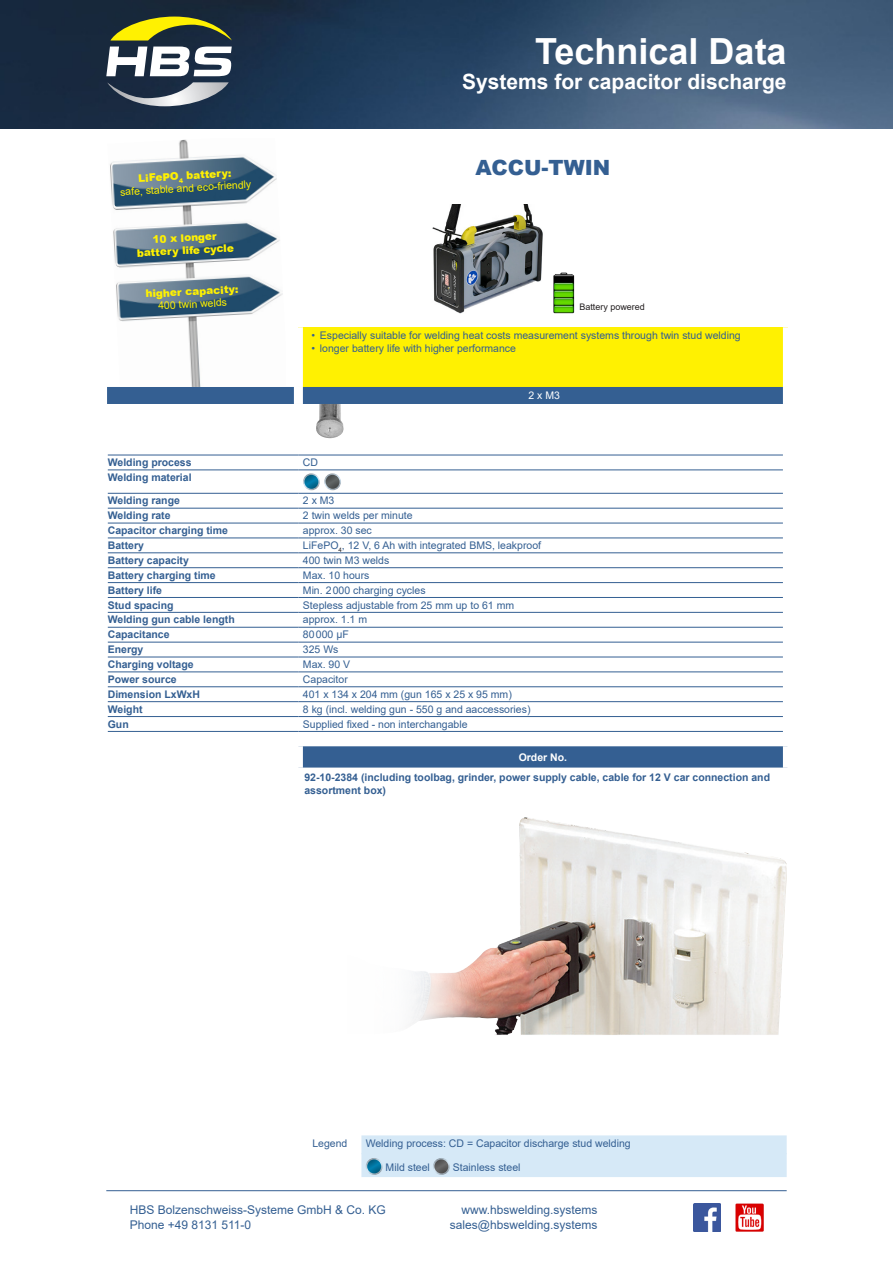
<style>
.page{position:relative;width:893px;height:1263px;background:#fff}
.page>*{position:absolute;margin:0;border:0;box-sizing:border-box;transform-origin:0 0}
.t1{font:700 36px "Arial";color:#fff}
.t2{font:700 21px "Arial";color:#fff}
.t3{font:900 21px "Arial";color:#345f92}
.t4{font:12px/14.4px "Arial";color:#345f92}
.t5{font:10.5px "Arial";color:#345f92}
.t6{font:700 10.5px/12.6px "Arial";color:#345f92}
.t7{font:10.5px/12.6px "Arial";color:#fff101;text-align:center}
.t8{font:900 10.5px/12.6px "Arial";color:#fff101;text-align:center}
.t9{font:700 10.5px "Arial";color:#fff}
.t10{font:10.5px "Arial";color:#fff}
.t11{font:9px "Arial";color:#231f20}
.s1{font-weight:900}
</style>
<div class="page">
<div style="left:361px;top:1135px;width:426px;height:42px;background:#d6e9f7"></div>
<hr style="left:361px;top:1153px;width:426px;height:1px;background:#d6e9f7">
<div style="left:363px;top:1156px;width:20px;height:19px;background:#231f20;opacity:.5"></div>
<div style="left:430px;top:1156px;width:20px;height:19px;background:#231f20;opacity:.5"></div>
<img style="left:693px;top:1203px;width:28px;height:28px">
<img style="left:736px;top:1203px;width:27px;height:28px">
<div style="left:298px;top:327px;width:489px;height:60px;background:#fff101"></div>
<svg style="left:107px;top:387px;width:676px;height:380px"></svg>
<hr style="left:106px;top:404px;width:2px;height:51px;background:#fff">
<svg style="left:107px;top:455px;width:1px;height:15px"></svg>
<hr style="left:106px;top:470px;width:2px;height:23px;background:#fff">
<svg style="left:107px;top:493px;width:1px;height:253px"></svg>
<div style="left:294px;top:327px;width:9px;height:60px;background:#fff"></div>
<div style="left:783px;top:327px;width:9px;height:60px;background:#fff"></div>
<div style="left:294px;top:404px;width:9px;height:51px;background:#fff"></div>
<div style="left:294px;top:455px;width:9px;height:15px;background:#fff"></div>
<div style="left:294px;top:470px;width:9px;height:23px;background:#fff"></div>
<div style="left:294px;top:493px;width:9px;height:15px;background:#fff"></div>
<div style="left:294px;top:508px;width:9px;height:15px;background:#fff"></div>
<div style="left:294px;top:523px;width:9px;height:15px;background:#fff"></div>
<div style="left:294px;top:538px;width:9px;height:15px;background:#fff"></div>
<div style="left:294px;top:553px;width:9px;height:14px;background:#fff"></div>
<div style="left:294px;top:568px;width:9px;height:14px;background:#fff"></div>
<div style="left:294px;top:583px;width:9px;height:14px;background:#fff"></div>
<div style="left:294px;top:598px;width:9px;height:14px;background:#fff"></div>
<div style="left:294px;top:612px;width:9px;height:15px;background:#fff"></div>
<div style="left:294px;top:627px;width:9px;height:15px;background:#fff"></div>
<div style="left:294px;top:642px;width:9px;height:15px;background:#fff"></div>
<div style="left:294px;top:657px;width:9px;height:15px;background:#fff"></div>
<div style="left:294px;top:672px;width:9px;height:15px;background:#fff"></div>
<div style="left:294px;top:687px;width:9px;height:14px;background:#fff"></div>
<div style="left:294px;top:702px;width:9px;height:14px;background:#fff"></div>
<div style="left:294px;top:717px;width:9px;height:14px;background:#fff"></div>
<div style="left:294px;top:732px;width:9px;height:14px;background:#fff"></div>
<div style="left:294px;top:746px;width:9px;height:21px;background:#fff"></div>
<div style="left:294px;top:387px;width:9px;height:17px;background:#fff"></div>
<hr style="left:108px;top:455px;width:190px;height:1px;background:#345f92">
<hr style="left:108px;top:470px;width:190px;height:1px;background:#345f92">
<hr style="left:108px;top:493px;width:190px;height:1px;background:#345f92">
<hr style="left:298px;top:455px;width:485px;height:1px;background:#345f92">
<hr style="left:298px;top:470px;width:485px;height:1px;background:#345f92">
<hr style="left:298px;top:493px;width:485px;height:1px;background:#345f92">
<hr style="left:108px;top:508px;width:190px;height:1px;background:#345f92">
<hr style="left:108px;top:523px;width:190px;height:1px;background:#345f92">
<hr style="left:298px;top:508px;width:485px;height:1px;background:#345f92">
<hr style="left:298px;top:523px;width:485px;height:1px;background:#345f92">
<hr style="left:108px;top:538px;width:190px;height:1px;background:#345f92">
<hr style="left:108px;top:553px;width:190px;height:1px;background:#345f92">
<hr style="left:298px;top:538px;width:485px;height:1px;background:#345f92">
<hr style="left:298px;top:553px;width:485px;height:1px;background:#345f92">
<hr style="left:108px;top:567px;width:190px;height:1px;background:#345f92">
<hr style="left:108px;top:582px;width:190px;height:1px;background:#345f92">
<hr style="left:108px;top:597px;width:190px;height:1px;background:#345f92">
<hr style="left:108px;top:612px;width:190px;height:1px;background:#345f92">
<hr style="left:298px;top:567px;width:485px;height:1px;background:#345f92">
<hr style="left:298px;top:582px;width:485px;height:1px;background:#345f92">
<hr style="left:298px;top:597px;width:485px;height:1px;background:#345f92">
<hr style="left:298px;top:612px;width:485px;height:1px;background:#345f92">
<hr style="left:108px;top:627px;width:190px;height:1px;background:#345f92">
<hr style="left:108px;top:642px;width:190px;height:1px;background:#345f92">
<hr style="left:108px;top:657px;width:190px;height:1px;background:#345f92">
<hr style="left:298px;top:627px;width:485px;height:1px;background:#345f92">
<hr style="left:298px;top:642px;width:485px;height:1px;background:#345f92">
<hr style="left:298px;top:657px;width:485px;height:1px;background:#345f92">
<hr style="left:108px;top:672px;width:190px;height:1px;background:#345f92">
<hr style="left:108px;top:686px;width:190px;height:1px;background:#345f92">
<hr style="left:108px;top:701px;width:190px;height:1px;background:#345f92">
<hr style="left:108px;top:716px;width:190px;height:1px;background:#345f92">
<hr style="left:298px;top:672px;width:485px;height:1px;background:#345f92">
<hr style="left:298px;top:686px;width:485px;height:1px;background:#345f92">
<hr style="left:298px;top:701px;width:485px;height:1px;background:#345f92">
<hr style="left:298px;top:716px;width:485px;height:1px;background:#345f92">
<hr style="left:108px;top:731px;width:190px;height:1px;background:#345f92">
<hr style="left:298px;top:731px;width:485px;height:1px;background:#345f92">
<img style="left:110px;top:139px;width:173px;height:248px">
<img style="left:432px;top:204px;width:111px;height:110px">
<img style="left:553px;top:272px;width:22px;height:42px">
<img style="left:315px;top:404px;width:29px;height:34px">
<div style="left:300px;top:471px;width:20px;height:20px;background:#231f20;opacity:.5"></div>
<div style="left:322px;top:471px;width:19px;height:20px;background:#231f20;opacity:.5"></div>
<img style="left:412px;top:817px;width:375px;height:218px">
<img style="left:0;top:0;width:893px;height:129px">
<svg style="left:107px;top:82px;width:122px;height:24px;background:#65707f"></svg>
<svg style="left:106px;top:47px;width:126px;height:29px"></svg>
<svg style="left:110px;top:17px;width:122px;height:24px;background:#757924"></svg>
<hr style="left:106px;top:1190px;width:681px;height:1px;background:#345f92">
<p class="t7" style="left:119px;top:173px;width:133px;rotate:-3deg"><span class="s1">LiFePO</span><sub>4</sub> <span class="s1">battery:<br></span>safe, stable and eco-friendly</p>
<p class="t8" style="left:136px;top:234px;width:99px;rotate:-3deg">10 x longer battery life cycle</p>
<p class="t8" style="left:145px;top:287px;width:94px;rotate:-3deg">higher capacity:</p>
<p class="t7" style="left:158px;top:299px;width:70px;rotate:-3deg">400 twin welds</p>
<h1 class="t1" style="left:535px;top:26px;width:253px">Technical Data</h1>
<h2 class="t2" style="left:462px;top:67px;width:326px">Systems for capacitor discharge</h2>
<h2 class="t3" style="left:475px;top:153px;width:136px">ACCU-TWIN</h2>
<p class="t11" style="left:579px;top:301px;width:67px">Battery powered</p>
<p class="t5" style="left:311px;top:328px;width:431px">• Especially suitable for welding heat costs measurement systems through twin stud welding</p>
<p class="t5" style="left:311px;top:341px;width:206px">• longer battery life with higher performance</p>
<p class="t10" style="left:528px;top:388px;width:33px">2 x M3</p>
<p class="t6" style="left:108px;top:456px;width:85px">Welding process</p>
<p class="t5" style="left:303px;top:455px;width:17px">CD</p>
<p class="t6" style="left:108px;top:471px;width:85px">Welding material</p>
<p class="t6" style="left:108px;top:494px;width:74px">Welding range</p>
<p class="t5" style="left:303px;top:493px;width:33px">2 x M3</p>
<p class="t6" style="left:108px;top:509px;width:64px">Welding rate</p>
<p class="t5" style="left:303px;top:508px;width:111px">2 twin welds per minute</p>
<p class="t6" style="left:108px;top:524px;width:122px">Capacitor charging time</p>
<p class="t5" style="left:303px;top:523px;width:70px">approx. 30 sec</p>
<p class="t6" style="left:108px;top:539px;width:38px">Battery</p>
<p class="t5" style="left:303px;top:538px;width:240px">LiFePO<sub>4</sub>, 12 V, 6 Ah with integrated BMS, leakproof</p>
<p class="t6" style="left:108px;top:554px;width:83px">Battery capacity</p>
<p class="t5" style="left:303px;top:553px;width:88px">400 twin M3 welds</p>
<p class="t6" style="left:108px;top:569px;width:109px">Battery charging time</p>
<p class="t5" style="left:303px;top:568px;width:68px">Max. 10 hours</p>
<p class="t6" style="left:108px;top:584px;width:56px">Battery life</p>
<p class="t5" style="left:303px;top:583px;width:124px">Min. 2000 charging cycles</p>
<p class="t6" style="left:108px;top:599px;width:67px">Stud spacing</p>
<p class="t5" style="left:303px;top:598px;width:213px">Stepless adjustable from 25 mm up to 61 mm</p>
<p class="t6" style="left:108px;top:613px;width:128px">Welding gun cable length</p>
<p class="t5" style="left:303px;top:612px;width:66px">approx. 1.1 m</p>
<p class="t6" style="left:108px;top:628px;width:63px">Capacitance</p>
<p class="t5" style="left:303px;top:627px;width:47px">80000 µF</p>
<p class="t6" style="left:108px;top:643px;width:37px">Energy</p>
<p class="t5" style="left:303px;top:642px;width:37px">325 Ws</p>
<p class="t6" style="left:108px;top:658px;width:87px">Charging voltage</p>
<p class="t5" style="left:303px;top:657px;width:49px">Max. 90 V</p>
<p class="t6" style="left:108px;top:673px;width:70px">Power source</p>
<p class="t5" style="left:303px;top:672px;width:46px">Capacitor</p>
<p class="t6" style="left:108px;top:688px;width:94px">Dimension LxWxH</p>
<p class="t5" style="left:303px;top:687px;width:210px">401 x 134 x 204 mm (gun 165 x 25 x 95 mm)</p>
<p class="t6" style="left:108px;top:703px;width:36px">Weight</p>
<p class="t5" style="left:303px;top:702px;width:229px">8 kg (incl. welding gun - 550 g and aaccessories)</p>
<p class="t6" style="left:108px;top:718px;width:22px">Gun</p>
<p class="t5" style="left:303px;top:717px;width:166px">Supplied fixed - non interchangable</p>
<p class="t9" style="left:519px;top:750px;width:50px">Order No.</p>
<p class="t6" style="left:304px;top:771px;width:467px">92-10-2384 (including toolbag, grinder, power supply cable, cable for 12 V car connection and assortment box)</p>
<p class="t5" style="left:312px;top:1136px;width:37px">Legend</p>
<p class="t5" style="left:366px;top:1136px;width:267px">Welding process: CD = Capacitor discharge stud welding</p>
<p class="t5" style="left:386px;top:1160px;width:46px">Mild steel</p>
<p class="t5" style="left:453px;top:1160px;width:69px">Stainless steel</p>
<p class="t4" style="left:130px;top:1203px;width:258px">HBS Bolzenschweiss-Systeme GmbH &amp; Co. KG<br>Phone +49 8131 511-0</p>
<p class="t4" style="left:450px;top:1203px;width:149px;text-align:right">www.hbswelding.systems sales@hbswelding.systems</p>
</div>
